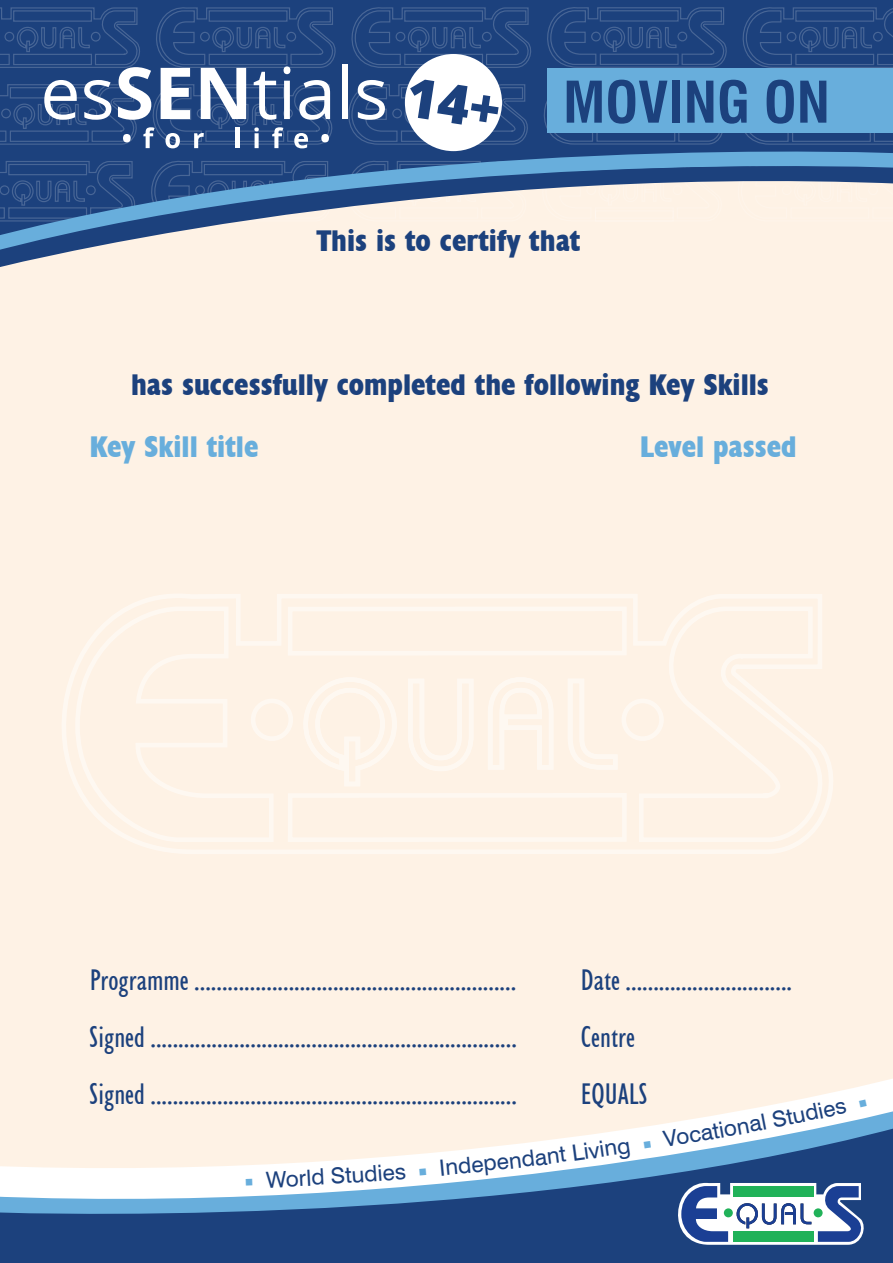
<style>
.page{position:relative;width:893px;height:1263px;background:#fff}
.page>*{position:absolute;margin:0;border:0;box-sizing:border-box;transform-origin:0 0}
.t1{font:700 condensed 55.8px "Swiss 721 BT";color:#1c417d}
.t2{font:condensed 30px "Humanist 521 BT";color:#1c417d}
.t3{font:700 condensed 30px "Humanist 521 BT Xtra";color:#1c417d}
.t4{font:700 condensed 30px "Humanist 521 BT Xtra";color:#68aedc}
.t5{font:22.5px "Swiss 721 BT";color:#1c417d}
</style>
<div class="page">
<div style="left:0;top:271px;width:893px;height:807px;background:#fef2e5"></div>
<svg style="left:34px;top:580px;width:812px;height:276px;background:#fef2e6"></svg>
<svg style="left:73px;top:604px;width:203px;height:240px;background:#fef2e6"></svg>
<svg style="left:637px;top:604px;width:213px;height:240px;background:#fef2e6"></svg>
<svg style="left:301px;top:675px;width:319px;height:113px"></svg>
<div style="left:288px;top:606px;width:339px;height:49px;border:5px solid #fff"></div>
<div style="left:288px;top:793px;width:339px;height:49px;border:5px solid #fff"></div>
<div style="left:251px;top:699px;width:42px;height:42px;border:5px solid #fff;border-radius:50%"></div>
<div style="left:621px;top:699px;width:43px;height:42px;border:5px solid #fff;border-radius:50%"></div>
<div style="left:0;top:0;width:893px;height:131px;background:#1c417d"></div>
<svg style="left:350px;top:6px;width:183px;height:63px;background:#234781"></svg>
<svg style="left:546px;top:6px;width:182px;height:62px;background:#244781"></svg>
<svg style="left:741px;top:6px;width:152px;height:63px;background:#254983"></svg>
<svg style="left:542px;top:82px;width:6px;height:49px"></svg>
<div style="left:396px;top:32px;width:9px;height:10px;border:1px solid #fff;border-radius:50%"></div>
<div style="left:591px;top:32px;width:10px;height:9px;border:1px solid #fff;border-radius:50%"></div>
<div style="left:787px;top:32px;width:9px;height:10px;border:1px solid #fff;border-radius:50%"></div>
<div style="left:482px;top:32px;width:10px;height:10px;border:1px solid #fff;border-radius:50%"></div>
<div style="left:677px;top:32px;width:10px;height:9px;border:1px solid #fff;border-radius:50%"></div>
<div style="left:873px;top:32px;width:10px;height:10px;border:1px solid #fff;border-radius:50%"></div>
<div style="left:0;top:1234px;width:893px;height:29px;background:#1c417d"></div>
<div style="left:0;top:1078px;width:893px;height:31px;background:#fef2e5"></div>
<svg style="left:0;top:1109px;width:893px;height:125px"></svg>
<svg style="left:664px;top:1179px;width:203px;height:66px"></svg>
<div style="left:733px;top:1186px;width:81px;height:11px;background:#21b259"></div>
<div style="left:733px;top:1231px;width:81px;height:11px;background:#21b259"></div>
<div style="left:724px;top:1208px;width:9px;height:9px;background:#21b259;border-radius:50%"></div>
<div style="left:814px;top:1208px;width:9px;height:9px;background:#21b259;border-radius:50%"></div>
<svg style="left:337px;top:131px;width:556px;height:15px;background:#234781"></svg>
<svg style="left:0;top:146px;width:893px;height:125px;background:#9cabbf"></svg>
<div style="left:342px;top:65px;width:6px;height:54px;background:#fff"></div>
<div style="left:405px;top:54px;width:97px;height:97px;background:#fff;border-radius:50%"></div>
<svg style="left:0;top:6px;width:337px;height:142px;background:#416092"></svg>
<svg style="left:347px;top:80px;width:182px;height:65px"></svg>
<div style="left:548px;top:69px;width:345px;height:64px;background:#68aedc"></div>
<svg style="left:246px;top:1179px;width:7px;height:7px"></svg>
<svg style="left:395px;top:1159px;width:49px;height:21px"></svg>
<svg style="left:644px;top:1129px;width:46px;height:19px"></svg>
<svg style="left:835px;top:1099px;width:32px;height:16px"></svg>
<h1 class="t1" style="left:563px;top:69px;width:268px">MOVING ON</h1>
<p class="t3" style="left:317px;top:222px;width:265px">This is to certify that</p>
<p class="t3" style="left:131px;top:366px;width:639px">has successfully completed the following Key Skills</p>
<p class="t4" style="left:89px;top:428px;width:171px">Key Skill title</p>
<p class="t4" style="left:640px;top:428px;width:158px">Level passed</p>
<p class="t2" style="left:90px;top:962px;width:428px">Programme ..........................................................</p>
<p class="t2" style="left:581px;top:962px;width:213px">Date ..............................</p>
<p class="t2" style="left:89px;top:1019px;width:429px">Signed ..................................................................</p>
<p class="t2" style="left:581px;top:1019px;width:56px">Centre</p>
<p class="t2" style="left:89px;top:1076px;width:429px">Signed ..................................................................</p>
<p class="t2" style="left:581px;top:1076px;width:69px">EQUALS</p>
<p class="t5" style="left:734px;top:1113px;width:59px;rotate:-11deg">nal St</p>
<p class="t5" style="left:790px;top:1103px;width:45px;rotate:-12deg">udie</p>
<p class="t5" style="left:687px;top:1122px;width:50px;rotate:-10deg">catio</p>
<p class="t5" style="left:265px;top:1166px;width:60px;rotate:-3deg">World</p>
<p class="t5" style="left:330px;top:1163px;width:66px;rotate:-4deg">Studie</p>
<p class="t5" style="left:444px;top:1154px;width:66px;rotate:-6deg">ndepe</p>
<p class="t5" style="left:507px;top:1147px;width:59px;rotate:-7deg">ndant</p>
<p class="t5" style="left:570px;top:1139px;width:61px;rotate:-8deg">Living</p>
</div>
